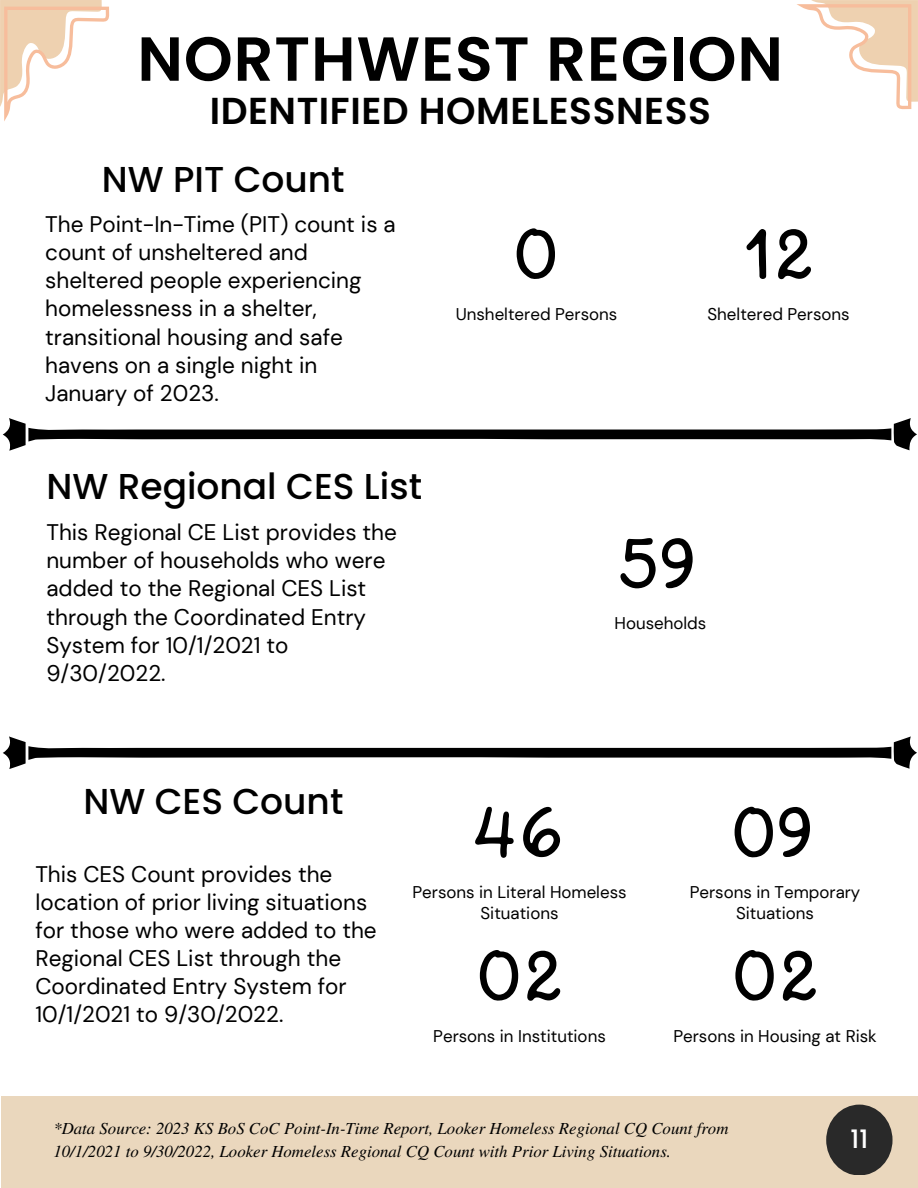
<style>
.page{position:relative;width:918px;height:1188px;background:#fff}
.page>*{position:absolute;margin:0;border:0;box-sizing:border-box;transform-origin:0 0}
.t1{font:78.9px "DO Script Regular";letter-spacing:-.015em;color:#000}
.t2{font:600 62.1px "Poppins";letter-spacing:.015em;color:#000}
.t3{font:600 37.5px "Poppins";letter-spacing:.015em;color:#000}
.t4{font:500 36px "Poppins";color:#000}
.t5{font:500 25.35px "Poppins";color:#fff}
.t6{font:22.5px/28.2px "DM Sans";color:#000}
.t7{font:16.95px/20.2px "DM Sans";color:#000;text-align:center}
.t8{font:italic 16.8px/23.1px "Te X Gyre Termes";color:#000}
</style>
<div class="page">
<div style="left:1px;top:1096px;width:917px;height:92px;background:#ead7bd"></div>
<div style="left:826px;top:1105px;width:67px;height:70px;background:#292929;border-radius:50%"></div>
<svg style="left:0;top:0;width:109px;height:121px"></svg>
<svg style="left:797px;top:0;width:121px;height:109px"></svg>
<svg style="left:3px;top:736px;width:914px;height:33px"></svg>
<svg style="left:3px;top:418px;width:914px;height:33px"></svg>
<p class="t2" style="left:137px;top:16px;width:647px">NORTHWEST REGION</p>
<p class="t3" style="left:210px;top:84px;width:503px">IDENTIFIED HOMELESSNESS</p>
<p class="t4" style="left:102px;top:154px;width:244px">NW PIT Count</p>
<p class="t6" style="left:45px;top:210px;width:352px">The Point-In-Time (PIT) count is a count of unsheltered and sheltered people experiencing homelessness in a shelter, transitional housing and safe havens on a single night in<br>January of 2023.</p>
<p class="t4" style="left:46px;top:462px;width:377px">NW Regional CES List</p>
<p class="t6" style="left:46px;top:518px;width:352px">This Regional CE List provides the number of households who were added to the Regional CES List through the Coordinated Entry<br>System for 10/1/2021 to<br>9/30/2022.</p>
<p class="t1" style="left:513px;top:208px;width:48px">0</p>
<p class="t7" style="left:456px;top:304px;width:163px">Unsheltered Persons</p>
<p class="t1" style="left:743px;top:208px;width:71px">12</p>
<p class="t7" style="left:708px;top:304px;width:144px">Sheltered Persons</p>
<p class="t1" style="left:619px;top:518px;width:84px">59</p>
<p class="t7" style="left:615px;top:614px;width:93px">Households</p>
<p class="t4" style="left:83px;top:776px;width:261px">NW CES Count</p>
<p class="t6" style="left:35px;top:860px;width:343px">This CES Count provides the location of prior living situations for those who were added to the<br>Regional CES List through the<br>Coordinated Entry System for<br>10/1/2021 to 9/30/2022.</p>
<p class="t1" style="left:472px;top:787px;width:95px">46</p>
<p class="t7" style="left:412px;top:882px;width:216px">Persons in Literal Homeless<br>Situations</p>
<p class="t1" style="left:476px;top:930px;width:87px">02</p>
<p class="t7" style="left:433px;top:1026px;width:174px">Persons in Institutions</p>
<p class="t1" style="left:731px;top:787px;width:89px">09</p>
<p class="t7" style="left:690px;top:882px;width:172px">Persons in Temporary<br>Situations</p>
<p class="t1" style="left:731px;top:930px;width:87px">02</p>
<p class="t7" style="left:673px;top:1026px;width:205px">Persons in Housing at Risk</p>
<p class="t8" style="left:53px;top:1115px;width:677px">*Data Source: 2023 KS BoS CoC Point-In-Time Report, Looker Homeless Regional CQ Count from<br>10/1/2021 to 9/30/2022, Looker Homeless Regional CQ Count with Prior Living Situations.</p>
<p class="t5" style="left:850px;top:1122px;width:19px">11</p>
</div>
